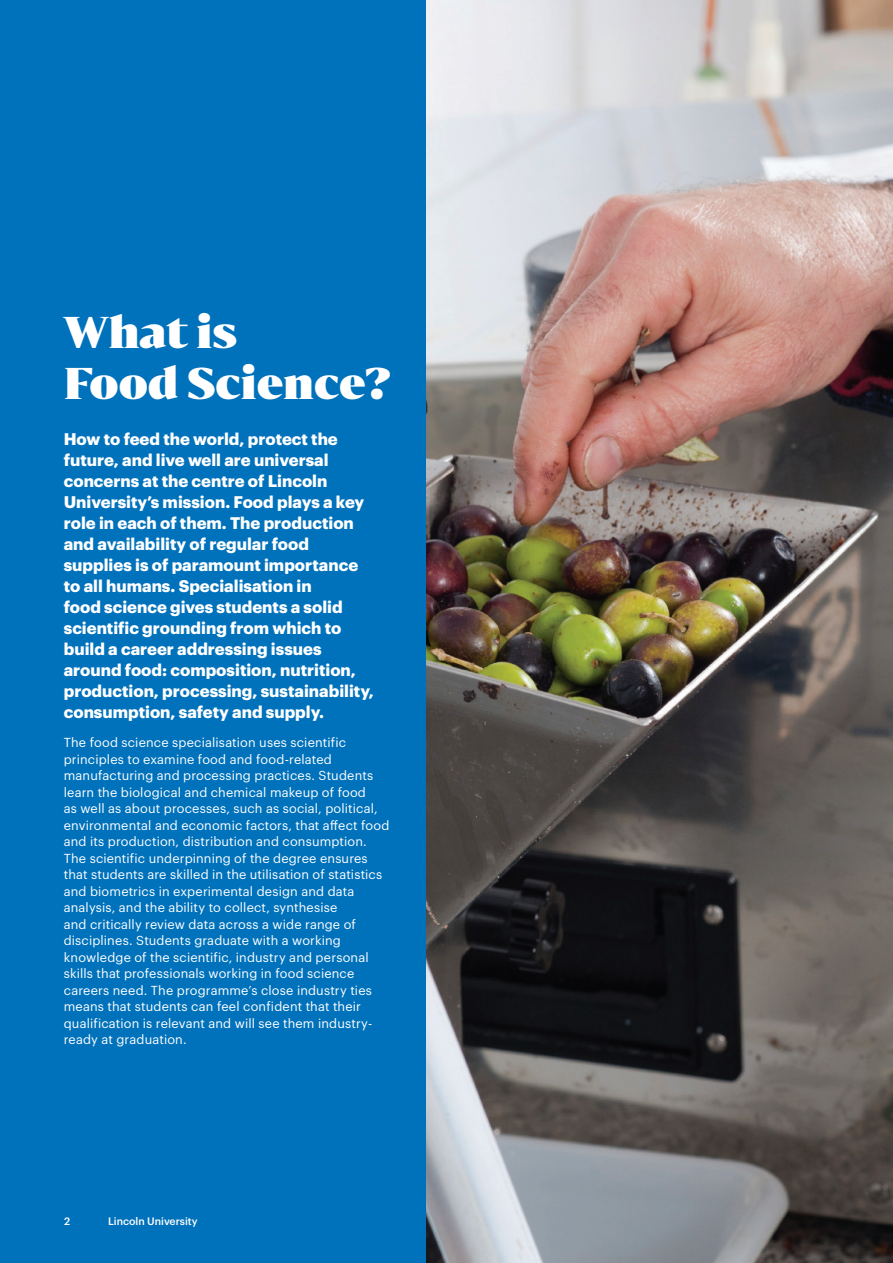
<style>
.page{position:relative;width:893px;height:1263px;background:#fff}
.page>*{position:absolute;margin:0;border:0;box-sizing:border-box;transform-origin:0 0}
.t1{font:900 42px/51px "Bw Darius";color:#fff}
.t2{font:700 16.5px/21px "Graphik";color:#fff}
.t3{font:12.75px/16.5px "Graphik";letter-spacing:.015em;color:#fff}
.t4{font:500 10.5px "Graphik";color:#fff}
</style>
<div class="page">
<img style="left:425px;top:0;width:468px;height:1263px">
<div style="left:0;top:0;width:425px;height:1263px;background:#0072bc"></div>
<h1 class="t1" style="left:64px;top:304px;width:329px">What is<br>Food Science?</h1>
<p class="t2" style="left:64px;top:427px;width:312px">How to feed the world, protect the future, and live well are universal concerns at the centre of Lincoln University’s mission. Food plays a key role in each of them. The production and availability of regular food supplies is of paramount importance to all humans. Specialisation in<br>food science gives students a solid scientific grounding from which to build a career addressing issues around food: composition, nutrition, production, processing, sustainability, consumption, safety and supply.</p>
<p class="t3" style="left:64px;top:733px;width:327px">The food science specialisation uses scientific principles to examine food and food-related manufacturing and processing practices. Students learn the biological and chemical makeup of food<br>as well as about processes, such as social, political, environmental and economic factors, that affect food and its production, distribution and consumption.<br>The scientific underpinning of the degree ensures that students are skilled in the utilisation of statistics and biometrics in experimental design and data analysis, and the ability to collect, synthesise<br>and critically review data across a wide range of disciplines. Students graduate with a working knowledge of the scientific, industry and personal skills that professionals working in food science careers need. The programme’s close industry ties means that students can feel confident that their qualification is relevant and will see them industry&shy;ready at graduation.</p>
<p class="t4" style="left:64px;top:1213px;width:8px">2</p>
<p class="t4" style="left:108px;top:1213px;width:91px">Lincoln University</p>
</div>
